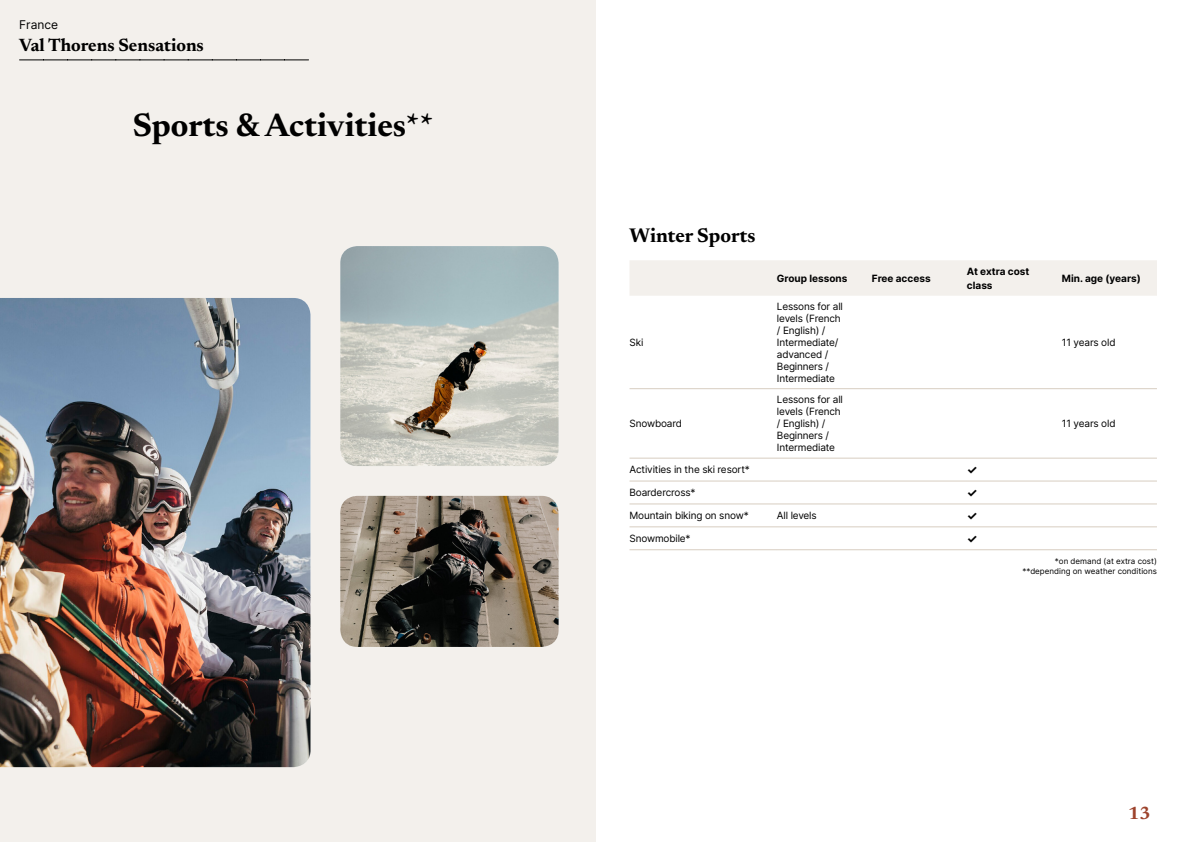
<style>
.page{position:relative;width:1191px;height:842px;background:#fff}
.page>*{position:absolute;margin:0;border:0;box-sizing:border-box;transform-origin:0 0}
.t1{font:700 33px "Newsreader 24 pt";color:#000}
.t2{font:700 20px "Newsreader 24 pt";color:#000}
.t3{font:700 18px "Newsreader 24 pt";color:#000}
.t4{font:700 18px "Newsreader 24 pt";color:#9d432c}
.t5{font:12px "Inter";color:#000}
.t6{font:700 12px "Inter";color:#000}
.t7{font:10px/12px "Inter";letter-spacing:-.015em;color:#000}
.t8{font:700 10px/14px "Inter";color:#000}
.t9{font:8px/9.6px "Inter";color:#000;text-align:right}
</style>
<div class="page">
<div style="left:0;top:0;width:595px;height:842px;background:#f3f0ec"></div>
<img style="left:340px;top:246px;width:218px;height:220px">
<img style="left:0;top:298px;width:310px;height:469px">
<img style="left:340px;top:496px;width:218px;height:151px">
<svg style="left:20px;top:60px;width:288px;height:1px"></svg>
<div style="left:630px;top:260px;width:527px;height:36px;background:#f3f0ec"></div>
<hr style="left:629px;top:388px;width:148px;height:1px;background:#d7cdc1">
<hr style="left:777px;top:388px;width:95px;height:1px;background:#d7cdc1">
<hr style="left:872px;top:388px;width:95px;height:1px;background:#d7cdc1">
<hr style="left:967px;top:388px;width:95px;height:1px;background:#d7cdc1">
<hr style="left:1062px;top:388px;width:95px;height:1px;background:#d7cdc1">
<hr style="left:629px;top:458px;width:148px;height:1px;background:#d7cdc1">
<hr style="left:777px;top:458px;width:95px;height:1px;background:#d7cdc1">
<hr style="left:872px;top:458px;width:95px;height:1px;background:#d7cdc1">
<hr style="left:967px;top:458px;width:95px;height:1px;background:#d7cdc1">
<hr style="left:1062px;top:458px;width:95px;height:1px;background:#d7cdc1">
<hr style="left:629px;top:480px;width:148px;height:1px;background:#d7cdc1">
<hr style="left:777px;top:480px;width:95px;height:1px;background:#d7cdc1">
<hr style="left:872px;top:480px;width:95px;height:1px;background:#d7cdc1">
<hr style="left:967px;top:480px;width:95px;height:1px;background:#d7cdc1">
<hr style="left:1062px;top:480px;width:95px;height:1px;background:#d7cdc1">
<hr style="left:629px;top:503px;width:148px;height:1px;background:#d7cdc1">
<hr style="left:777px;top:503px;width:95px;height:1px;background:#d7cdc1">
<hr style="left:872px;top:503px;width:95px;height:1px;background:#d7cdc1">
<hr style="left:967px;top:503px;width:95px;height:1px;background:#d7cdc1">
<hr style="left:1062px;top:503px;width:95px;height:1px;background:#d7cdc1">
<hr style="left:629px;top:526px;width:148px;height:1px;background:#d7cdc1">
<hr style="left:777px;top:526px;width:95px;height:1px;background:#d7cdc1">
<hr style="left:872px;top:526px;width:95px;height:1px;background:#d7cdc1">
<hr style="left:967px;top:526px;width:95px;height:1px;background:#d7cdc1">
<hr style="left:1062px;top:526px;width:95px;height:1px;background:#d7cdc1">
<hr style="left:629px;top:549px;width:148px;height:1px;background:#d7cdc1">
<hr style="left:777px;top:549px;width:95px;height:1px;background:#d7cdc1">
<hr style="left:872px;top:549px;width:95px;height:1px;background:#d7cdc1">
<hr style="left:967px;top:549px;width:95px;height:1px;background:#d7cdc1">
<hr style="left:1062px;top:549px;width:95px;height:1px;background:#d7cdc1">
<p class="t5" style="left:19px;top:15px;width:40px">France</p>
<h3 class="t3" style="left:19px;top:32px;width:186px">Val Thorens Sensations</h3>
<h1 class="t1" style="left:133px;top:101px;width:302px">Sports &amp; Activities**</h1>
<h2 class="t2" style="left:629px;top:221px;width:127px">Winter Sports</h2>
<p class="t7" style="left:629px;top:336px;width:15px">Ski</p>
<p class="t7" style="left:629px;top:417px;width:54px">Snowboard</p>
<p class="t8" style="left:777px;top:271px;width:72px">Group lessons</p>
<p class="t8" style="left:872px;top:271px;width:60px">Free access</p>
<p class="t8" style="left:967px;top:264px;width:64px">At extra cost class</p>
<p class="t8" style="left:1062px;top:271px;width:80px">Min. age (years)</p>
<p class="t7" style="left:777px;top:300px;width:67px">Lessons for all levels (French / English) /<br>Intermediate/ advanced /<br>Beginners /<br>Intermediate</p>
<p class="t7" style="left:777px;top:393px;width:67px">Lessons for all levels (French / English) /<br>Beginners /<br>Intermediate</p>
<p class="t7" style="left:1062px;top:336px;width:55px">11 years old</p>
<p class="t7" style="left:1062px;top:417px;width:55px">11 years old</p>
<p class="t7" style="left:629px;top:463px;width:122px">Activities in the ski resort*</p>
<p class="t6" style="left:967px;top:461px;width:12px">✓</p>
<p class="t7" style="left:629px;top:486px;width:68px">Boardercross*</p>
<p class="t6" style="left:967px;top:484px;width:12px">✓</p>
<p class="t7" style="left:629px;top:509px;width:121px">Mountain biking on snow*</p>
<p class="t7" style="left:777px;top:509px;width:41px">All levels</p>
<p class="t6" style="left:967px;top:507px;width:12px">✓</p>
<p class="t7" style="left:629px;top:532px;width:63px">Snowmobile*</p>
<p class="t6" style="left:967px;top:530px;width:12px">✓</p>
<p class="t9" style="left:1022px;top:556px;width:136px">*on demand (at extra cost) **depending on weather conditions</p>
<h3 class="t4" style="left:1128px;top:800px;width:24px">13</h3>
</div>
